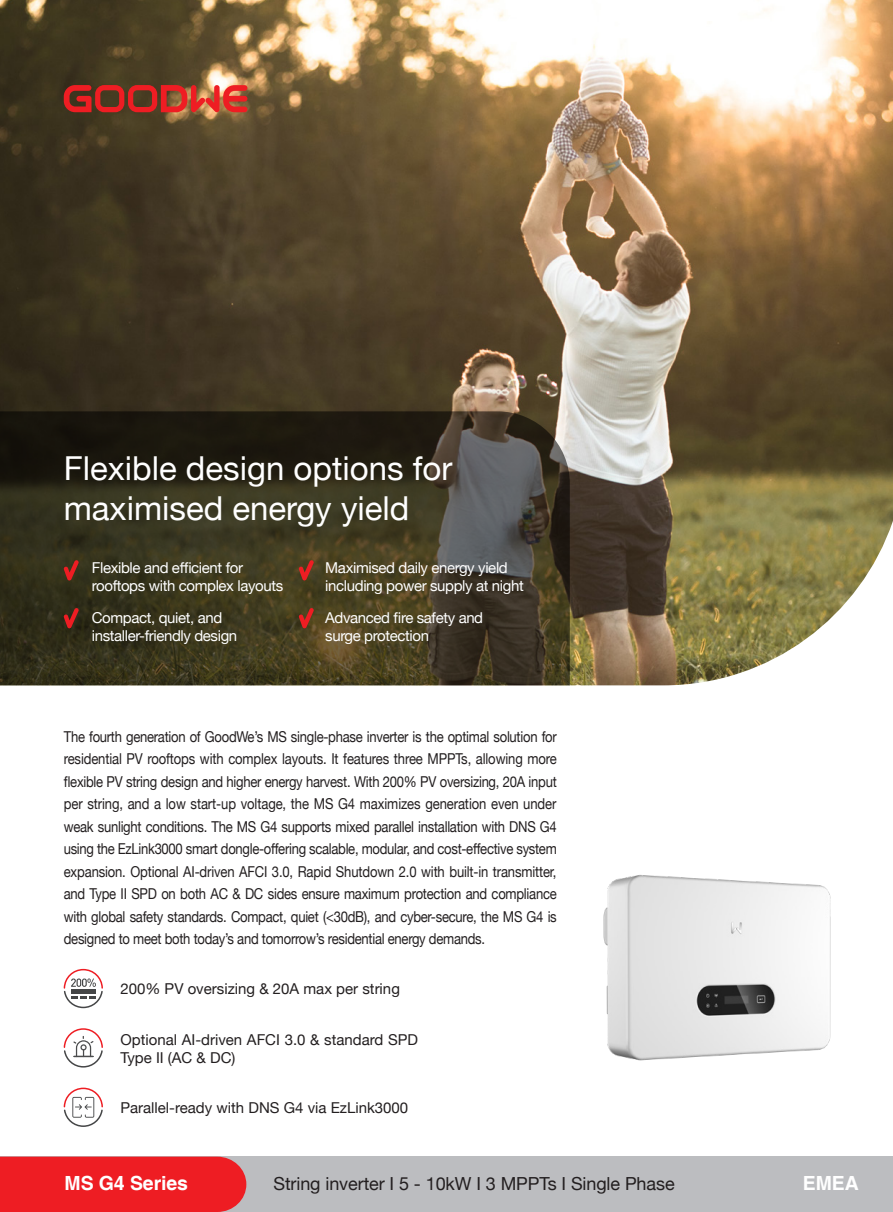
<style>
.page{position:relative;width:893px;height:1212px;background:#fff}
.page>*{position:absolute;margin:0;border:0;box-sizing:border-box;transform-origin:0 0}
.t1{font:33px/39.6px "Helvetica Neue";color:#fff}
.t2{font:700 19.5px "Helvetica";letter-spacing:-.005em;color:#fff}
.t3{font:18px "Helvetica Neue";letter-spacing:-.005em;color:#231f20}
.t4{font:15px/22.5px "Helvetica Neue";color:#231f20;text-align:justify;scale:.87 1}
.t5{font:15px/18px "Helvetica Neue";letter-spacing:-.025em;color:#fff}
.t6{font:15px/18px "Helvetica Neue";color:#231f20}
</style>
<div class="page">
<img style="left:0;top:0;width:893px;height:685px">
<svg style="left:64px;top:85px;width:183px;height:27px;background:#b13b2d"></svg>
<div style="left:0;top:1156px;width:893px;height:56px;background:#bcbdc0"></div>
<div style="left:0;top:1156px;width:246px;height:56px;background:#ee1d23"></div>
<svg style="left:0;top:411px;width:570px;height:274px;background:#393421"></svg>
<svg style="left:64px;top:560px;width:15px;height:21px"></svg>
<svg style="left:299px;top:560px;width:15px;height:21px"></svg>
<svg style="left:64px;top:608px;width:15px;height:21px"></svg>
<svg style="left:299px;top:608px;width:15px;height:21px"></svg>
<svg style="left:64px;top:969px;width:39px;height:39px"></svg>
<svg style="left:63px;top:1028px;width:40px;height:40px"></svg>
<svg style="left:64px;top:1087px;width:39px;height:40px"></svg>
<img style="left:603px;top:875px;width:228px;height:186px">
<p class="t1" style="left:64px;top:451px;width:390px">Flexible design options for maximised energy yield</p>
<p class="t5" style="left:92px;top:559px;width:193px">Flexible and efficient for rooftops with complex layouts</p>
<p class="t5" style="left:325px;top:559px;width:200px">Maximised daily energy yield including power supply at night</p>
<p class="t5" style="left:92px;top:609px;width:147px">Compact, quiet, and installer-friendly design</p>
<p class="t5" style="left:325px;top:609px;width:159px">Advanced fire safety and surge protection</p>
<p class="t4" style="left:64px;top:726px;width:568px">The fourth generation of GoodWe’s MS single-phase inverter is the optimal solution for residential PV rooftops with complex layouts. It features three MPPTs, allowing more flexible PV string design and higher energy harvest. With 200% PV oversizing, 20A input per string, and a low start-up voltage, the MS G4 maximizes generation even under weak sunlight conditions. The MS G4 supports mixed parallel installation with DNS G4 using the EzLink3000 smart dongle-offering scalable, modular, and cost-effective system expansion. Optional AI-driven AFCI 3.0, Rapid Shutdown 2.0 with built-in transmitter, and Type II SPD on both AC &amp; DC sides ensure maximum protection and compliance with global safety standards. Compact, quiet (&lt;30dB), and cyber-secure, the MS G4 is designed to meet both today’s and tomorrow’s residential energy demands.</p>
<p class="t6" style="left:120px;top:980px;width:281px">200% PV oversizing &amp; 20A max per string</p>
<p class="t6" style="left:120px;top:1031px;width:299px">Optional AI-driven AFCI 3.0 &amp; standard SPD<br>Type II (AC &amp; DC)</p>
<p class="t6" style="left:120px;top:1099px;width:289px">Parallel-ready with DNS G4 via EzLink3000</p>
<p class="t2" style="left:65px;top:1171px;width:125px">MS G4 Series</p>
<p class="t3" style="left:273px;top:1170px;width:403px">String inverter I 5 - 10kW I 3 MPPTs I Single Phase</p>
<p class="t2" style="left:803px;top:1171px;width:58px">EMEA</p>
</div>
